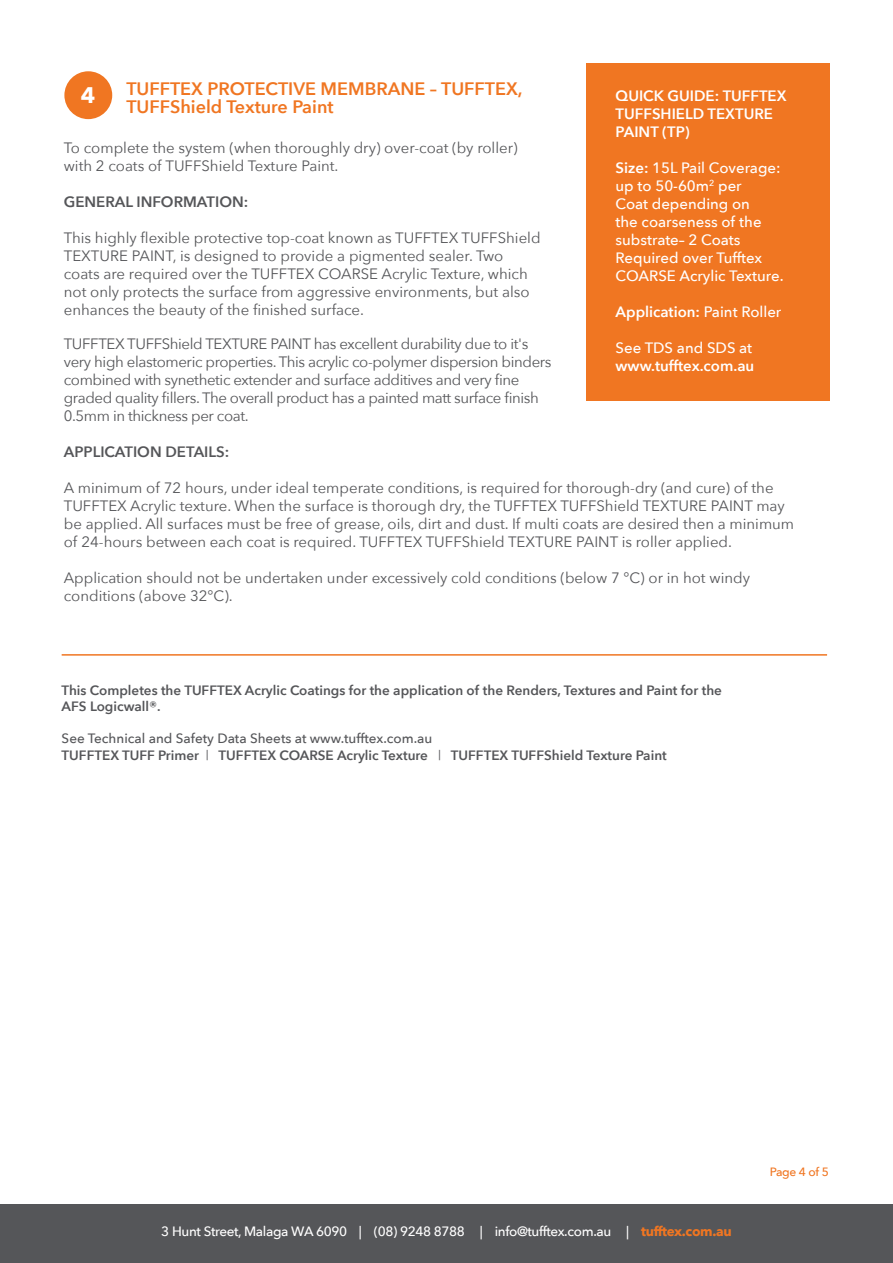
<style>
.page{position:relative;width:893px;height:1263px;background:#fff}
.page>*{position:absolute;margin:0;border:0;box-sizing:border-box;transform-origin:0 0}
.t1{font:700 22.5px "Avenir Next";color:#fff}
.t2{font:600 18px/18px "Avenir Next";color:#f07622}
.t3{font:15px/18px "Avenir Next";color:#555659}
.t4{font:15px/18px "Avenir Next";letter-spacing:-.025em;color:#555659}
.t5{font:500 15px/18px "Avenir Next";color:#fff}
.t6{font:600 15px/18px "Avenir Next";color:#fff}
.t7{font:600 15px "Avenir Next";color:#555659}
.t8{font:600 13.5px "Avenir Next";color:#555659}
.t9{font:500 13.5px "Avenir Next";letter-spacing:-.025em;color:#fff}
.t10{font:500 13.5px "Avenir Next";color:#555659}
.t11{font:500 12px "Avenir Next";letter-spacing:-.025em;color:#f07622}
.s1{font-weight:600}
.s2{font-weight:500}
.s3{font-family:"Avenir";font-weight:400}
.s4{font-weight:700;color:#f07622}
</style>
<div class="page">
<div style="left:0;top:1204px;width:893px;height:59px;background:#555659"></div>
<hr style="left:62px;top:654px;width:765px;height:2px;background:#f07622">
<div style="left:586px;top:64px;width:243px;height:337px;background:#f07622"></div>
<div style="left:64px;top:71px;width:48px;height:48px;background:#f07622;border-radius:50%"></div>
<p class="t2" style="left:126px;top:79px;width:398px">TUFFTEX PROTECTIVE MEMBRANE – TUFFTEX,<br>TUFFShield Texture Paint</p>
<p class="t3" style="left:64px;top:138px;width:455px">To complete the system (when thoroughly dry) over-coat (by roller) with 2 coats of TUFFShield Texture Paint.</p>
<p class="t7" style="left:64px;top:189px;width:186px">GENERAL INFORMATION:</p>
<p class="t3" style="left:64px;top:228px;width:478px">This highly flexible protective top-coat known as TUFFTEX TUFFShield TEXTURE PAINT, is designed to provide a pigmented sealer. Two coats are required over the TUFFTEX COARSE Acrylic Texture, which not only protects the surface from aggressive environments, but also enhances the beauty of the finished surface.</p>
<p class="t1" style="left:81px;top:75px;width:16px">4</p>
<p class="t4" style="left:64px;top:334px;width:489px">TUFFTEX TUFFShield TEXTURE PAINT has excellent durability due to it's very high elastomeric properties. This acrylic co-polymer dispersion binders combined with synethetic extender and surface additives and very fine graded quality fillers. The overall product has a painted matt surface finish 0.5mm in thickness per coat.</p>
<p class="t7" style="left:64px;top:439px;width:167px">APPLICATION DETAILS:</p>
<p class="t6" style="left:616px;top:87px;width:173px">QUICK GUIDE: TUFFTEX<br>TUFFSHIELD TEXTURE<br>PAINT (TP)</p>
<p class="t5" style="left:616px;top:158px;width:169px"><span class="s1">Size:</span> 15L Pail Coverage: up to 50-60m<sup>2</sup> per<br>Coat depending on<br>the coarseness of the substrate– 2 Coats<br>Required over Tufftex<br>COARSE Acrylic Texture.</p>
<p class="t6" style="left:616px;top:303px;width:167px">Application: <span class="s2">Paint Roller</span></p>
<p class="t5" style="left:616px;top:338px;width:138px">See TDS and SDS at</p>
<p class="t6" style="left:616px;top:357px;width:140px">www.tufftex.com.au</p>
<p class="t3" style="left:64px;top:478px;width:732px">A minimum of 72 hours, under ideal temperate conditions, is required for thorough-dry (and cure) of the TUFFTEX Acrylic texture. When the surface is thorough dry, the TUFFTEX TUFFShield TEXTURE PAINT may be applied. All surfaces must be free of grease, oils, dirt and dust. If multi coats are desired then a minimum of 24-hours between each coat is required. TUFFTEX TUFFShield TEXTURE PAINT is roller applied.</p>
<p class="t3" style="left:64px;top:568px;width:688px">Application should not be undertaken under excessively cold conditions (below 7 °C) or in hot windy conditions (above 32°C).</p>
<p class="t8" style="left:62px;top:678px;width:662px">This Completes the TUFFTEX Acrylic Coatings for the application of the Renders, Textures and Paint for the</p>
<p class="t8" style="left:62px;top:695px;width:101px">AFS Logicwall®.</p>
<p class="t10" style="left:62px;top:727px;width:372px">See Technical and Safety Data Sheets at www.tufftex.com.au</p>
<p class="t8" style="left:62px;top:743px;width:607px">TUFFTEX TUFF Primer <span class="s3">|</span> TUFFTEX COARSE Acrylic Texture <span class="s3">|</span> TUFFTEX TUFFShield Texture Paint</p>
<p class="t9" style="left:161px;top:1220px;width:572px">3 Hunt Street, Malaga WA 6090 | (08) 9248 8788 | info@tufftex.com.au | <span class="s4">tufftex.com.au</span></p>
<p class="t11" style="left:770px;top:1161px;width:61px">Page 4 of 5</p>
</div>
